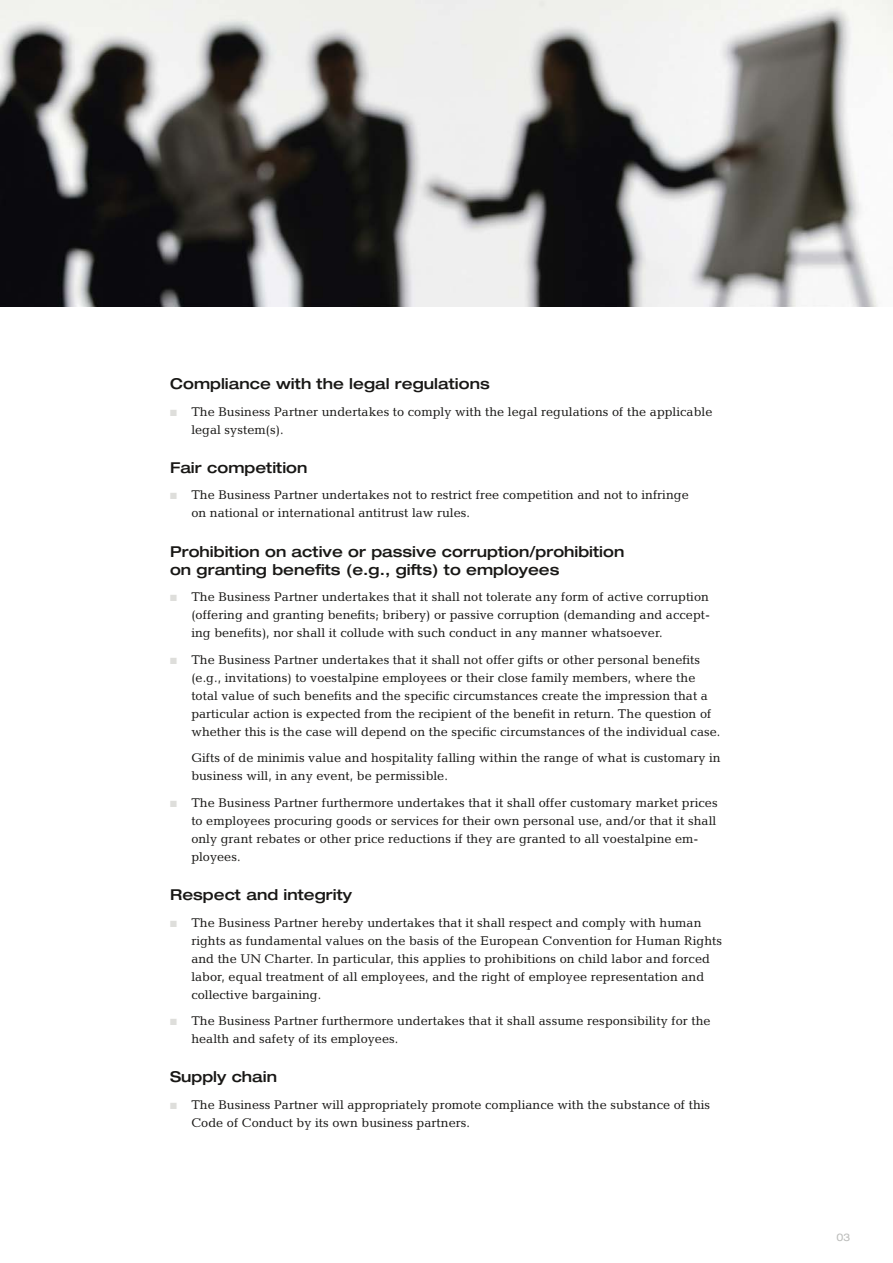
<style>
.page{position:relative;width:893px;height:1263px;background:#fff}
.page>*{position:absolute;margin:0;border:0;box-sizing:border-box;transform-origin:0 0}
.t1{font:500 expanded 15px/18px "Helvetica Neue LT Pro";color:#181715}
.t2{font:12.75px/18px "Candida LT";color:#181715}
.t3{font:expanded 10.5px "Helvetica Neue LT Pro";color:#bcbdbb}
.s1{color:#dededb}
</style>
<div class="page">
<img style="left:0;top:0;width:893px;height:306px">
<p class="t1" style="left:170px;top:374px;width:321px">Compliance with the legal regulations</p>
<p class="t2" style="left:191px;top:402px;width:523px;text-indent:-21px"><span class="s1">■</span> The Business Partner undertakes to comply with the legal regulations of the applicable legal system(s).</p>
<p class="t1" style="left:170px;top:458px;width:139px">Fair competition</p>
<p class="t2" style="left:191px;top:486px;width:499px;text-indent:-21px"><span class="s1">■</span> The Business Partner undertakes not to restrict free competition and not to infringe on national or international antitrust law rules.</p>
<p class="t1" style="left:170px;top:542px;width:456px">Prohibition on active or passive corruption/prohibition on granting benefits (e.g., gifts) to employees</p>
<p class="t2" style="left:191px;top:588px;width:520px;text-align:justify;text-indent:-21px"><span class="s1">■</span> The Business Partner undertakes that it shall not tolerate any form of active corruption (offering and granting benefits; bribery) or passive corruption (demanding and accept&shy;ing benefits), nor shall it collude with such conduct in any manner whatsoever.</p>
<p class="t2" style="left:191px;top:650px;width:531px;text-indent:-21px"><span class="s1">■</span> The Business Partner undertakes that it shall not offer gifts or other personal benefits (e.g., invitations) to voestalpine employees or their close family members, where the total value of such benefits and the specific circumstances create the impression that a particular action is expected from the recipient of the benefit in return. The question of whether this is the case will depend on the specific circumstances of the individual case.</p>
<p class="t2" style="left:191px;top:749px;width:531px">Gifts of de minimis value and hospitality falling within the range of what is customary in business will, in any event, be permissible.</p>
<p class="t2" style="left:191px;top:793px;width:528px;text-indent:-21px"><span class="s1">■</span> The Business Partner furthermore undertakes that it shall offer customary market prices to employees procuring goods or services for their own personal use, and/or that it shall only grant rebates or other price reductions if they are granted to all voestalpine em&shy;ployees.</p>
<p class="t1" style="left:170px;top:885px;width:183px">Respect and integrity</p>
<p class="t2" style="left:191px;top:913px;width:532px;text-indent:-21px"><span class="s1">■</span> The Business Partner hereby undertakes that it shall respect and comply with human rights as fundamental values on the basis of the European Convention for Human Rights and the UN Charter. In particular, this applies to prohibitions on child labor and forced labor, equal treatment of all employees, and the right of employee representation and collective bargaining.</p>
<p class="t2" style="left:191px;top:1012px;width:521px;text-indent:-21px"><span class="s1">■</span> The Business Partner furthermore undertakes that it shall assume responsibility for the health and safety of its employees.</p>
<p class="t1" style="left:170px;top:1068px;width:108px">Supply chain</p>
<p class="t2" style="left:191px;top:1095px;width:520px;text-indent:-21px"><span class="s1">■</span> The Business Partner will appropriately promote compliance with the substance of this<br>Code of Conduct by its own business partners.</p>
<p class="t3" style="left:836px;top:1231px;width:16px">03</p>
</div>
